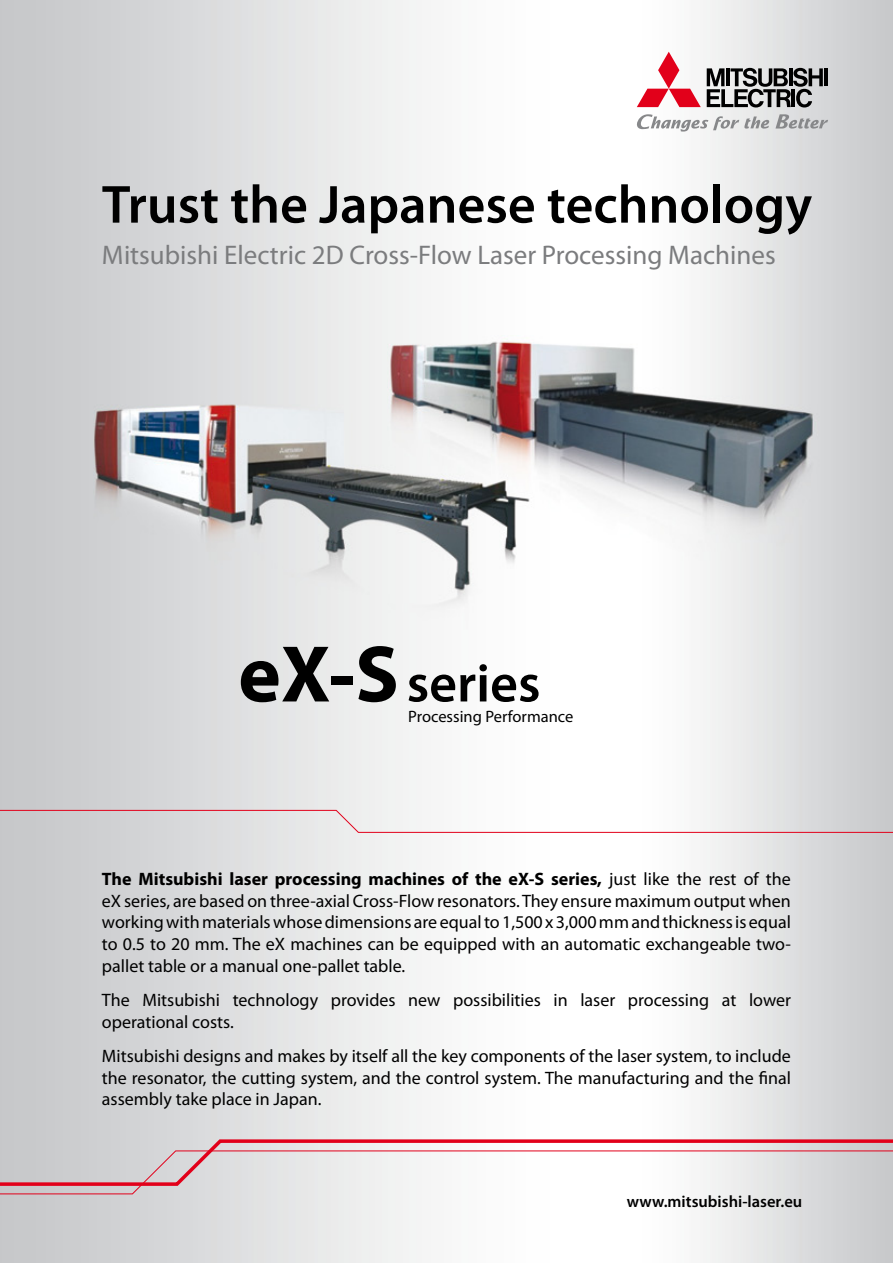
<style>
.page{position:relative;width:893px;height:1263px;background:#fff}
.page>*{position:absolute;margin:0;border:0;box-sizing:border-box;transform-origin:0 0}
.t1{font:600 54px "Myriad Pro";color:#000}
.t2{font:27px "Myriad Pro";color:#7b7c7e}
.t3{font:18px/21.6px "Myriad Pro";color:#000;text-align:justify}
.t4{font:600 16.5px "Myriad Pro";color:#000}
.t5{font:16.5px "Myriad Pro";color:#000}
.s1{font-weight:700;font-size:81px}
.s2{font-weight:700}
</style>
<div class="page">
<img style="left:0;top:0;width:893px;height:810px">
<svg style="left:0;top:810px;width:893px;height:327px"></svg>
<svg style="left:0;top:1137px;width:893px;height:13px"></svg>
<svg style="left:0;top:1150px;width:893px;height:113px"></svg>
<svg style="left:775px;top:114px;width:53px;height:15px"></svg>
<svg style="left:637px;top:114px;width:132px;height:18px"></svg>
<svg style="left:637px;top:52px;width:64px;height:55px"></svg>
<hr style="left:824px;top:68px;width:4px;height:18px;background:#000">
<svg style="left:707px;top:68px;width:116px;height:39px;background:#757676"></svg>
<h1 class="t1" style="left:102px;top:170px;width:712px">Trust the Japanese technology</h1>
<h2 class="t2" style="left:102px;top:238px;width:675px">Mitsubishi Electric 2D Cross-Flow Laser Processing Machines</h2>
<h1 class="t1" style="left:238px;top:649px;width:304px"><span class="s1">eX-S</span>series</h1>
<p class="t5" style="left:408px;top:706px;width:167px">Processing Performance</p>
<p class="t3" style="left:102px;top:868px;width:690px"><span class="s2">The Mitsubishi laser processing machines of the eX-S series,</span> just like the rest of the eX series, are based on three-axial Cross-Flow resonators. They ensure maximum output when working with materials whose dimensions are equal to 1,500 x 3,000 mm and thickness is equal to 0.5 to 20 mm. The eX machines can be equipped with an automatic exchangeable two&shy;pallet table or a manual one-pallet table.</p>
<p class="t3" style="left:102px;top:989px;width:690px">The Mitsubishi technology provides new possibilities in laser processing at lower operational costs.</p>
<p class="t3" style="left:102px;top:1045px;width:691px">Mitsubishi designs and makes by itself all the key components of the laser system, to include the resonator, the cutting system, and the control system. The manufacturing and the final assembly take place in Japan.</p>
<p class="t4" style="left:627px;top:1191px;width:177px">www.mitsubishi-laser.eu</p>
</div>
